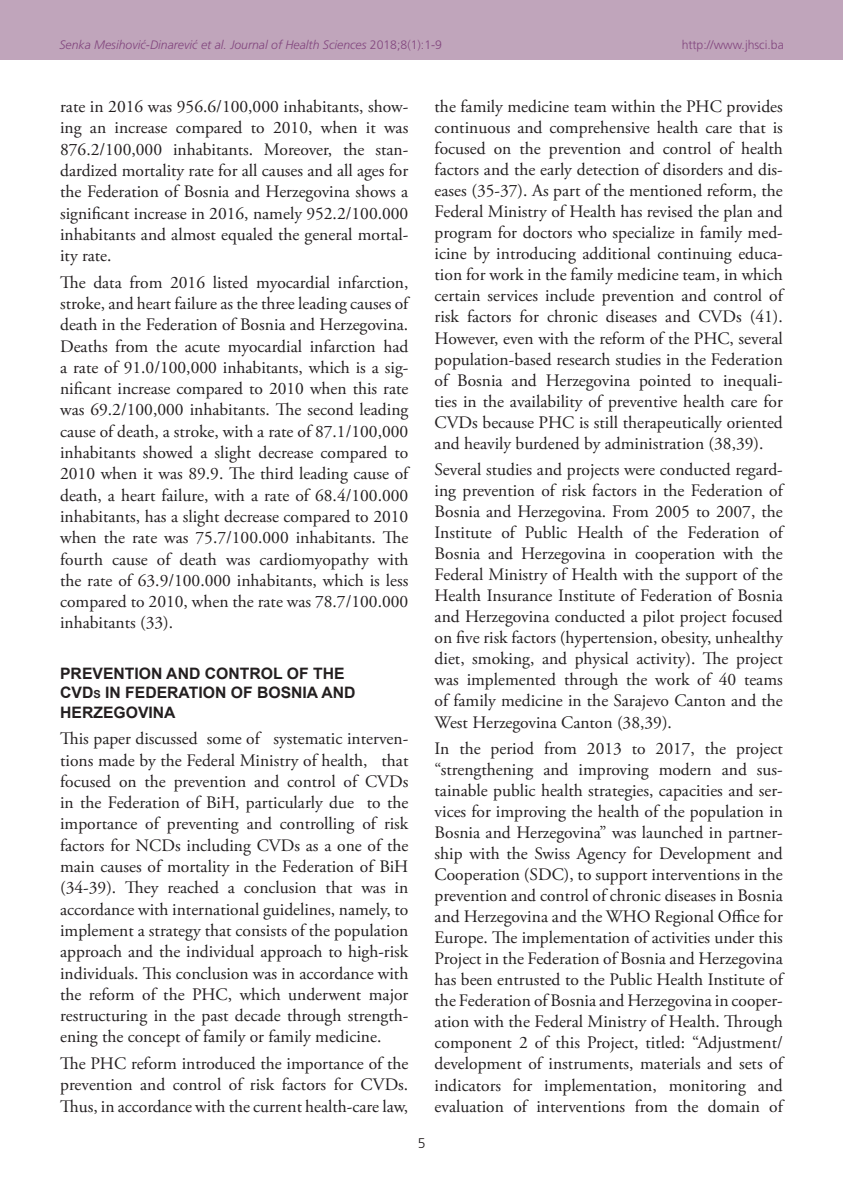
<style>
.page{position:relative;width:843px;height:1191px;background:#fff}
.page>*{position:absolute;margin:0;border:0;box-sizing:border-box;transform-origin:0 0}
.TX{font:17.5px/21px "Adobe Garamond Pro";color:#231f20;text-align:justify}
.t1{font:700 15.75px/19.6px "Arial";color:#231f20}
.t2{font:300 14px "Frutiger CE";color:#231f20}
.t3{font:italic 300 12.25px "Frutiger CE";color:#82467e}
.t4{font:300 12.25px "Frutiger CE";color:#82467e}
.s1{font-style:normal}
.s2{font-size:11.03px}
</style>
<div class="page">
<div style="left:0;top:0;width:843px;height:60px;background:#c0a5bb"></div>
<p class="t3" style="left:60px;top:37px;width:384px">Senka Mesihović-Dinarević et al. Journal of Health Sciences <span class="s1">2018;8(1):1-9</span></p>
<p class="t4" style="left:682px;top:37px;width:104px">http://www.jhsci.ba</p>
<p class="TX" style="left:60px;top:96px;width:350px">rate in 2016 was 956.6/100,000 inhabitants, show‑ ing an increase compared to 2010, when it was 876.2/100,000 inhabitants. Moreover, the stan‑ dardized mortality rate for all causes and all ages for the Federation of Bosnia and Herzegovina shows a significant increase in 2016, namely 952.2/100.000 inhabitants and almost equaled the general mortal‑ ity rate.</p>
<p class="TX" style="left:60px;top:272px;width:350px">The data from 2016 listed myocardial infarction, stroke, and heart failure as the three leading causes of death in the Federation of Bosnia and Herzegovina.<br>Deaths from the acute myocardial infarction had a rate of 91.0/100,000 inhabitants, which is a sig‑ nificant increase compared to 2010 when this rate was 69.2/100,000 inhabitants. The second leading cause of death, a stroke, with a rate of 87.1/100,000 inhabitants showed a slight decrease compared to 2010 when it was 89.9. The third leading cause of death, a heart failure, with a rate of 68.4/100.000 inhabitants, has a slight decrease compared to 2010 when the rate was 75.7/100.000 inhabitants. The fourth cause of death was cardiomyopathy with the rate of 63.9/100.000 inhabitants, which is less compared to 2010, when the rate was 78.7/100.000 inhabitants (33).</p>
<h1 class="t1" style="left:60px;top:664px;width:297px">PREVENTION AND CONTROL OF THE<br>CVD<span class="s2">s</span> IN FEDERATION OF BOSNIA AND<br>HERZEGOVINA</h1>
<p class="TX" style="left:60px;top:728px;width:350px">This paper discussed some of systematic interven‑ tions made by the Federal Ministry of health, that focused on the prevention and control of CVDs in the Federation of BiH, particularly due to the importance of preventing and controlling of risk factors for NCDs including CVDs as a one of the main causes of mortality in the Federation of BiH (34-39). They reached a conclusion that was in accordance with international guidelines, namely, to implement a strategy that consists of the population approach and the individual approach to high-risk individuals. This conclusion was in accordance with the reform of the PHC, which underwent major restructuring in the past decade through strength‑ ening the concept of family or family medicine.</p>
<p class="TX" style="left:60px;top:1053px;width:350px">The PHC reform introduced the importance of the prevention and control of risk factors for CVDs.<br>Thus, in accordance with the current health-care law,</p>
<p class="t2" style="left:418px;top:1134px;width:9px">5</p>
<p class="TX" style="left:435px;top:97px;width:350px">the family medicine team within the PHC provides continuous and comprehensive health care that is focused on the prevention and control of health factors and the early detection of disorders and dis‑ eases (35-37). As part of the mentioned reform, the Federal Ministry of Health has revised the plan and program for doctors who specialize in family med‑ icine by introducing additional continuing educa‑ tion for work in the family medicine team, in which certain services include prevention and control of risk factors for chronic diseases and CVDs (41).<br>However, even with the reform of the PHC, several population-based research studies in the Federation of Bosnia and Herzegovina pointed to inequali‑ ties in the availability of preventive health care for CVDs because PHC is still therapeutically oriented and heavily burdened by administration (38,39).</p>
<p class="TX" style="left:435px;top:459px;width:350px">Several studies and projects were conducted regard‑ ing prevention of risk factors in the Federation of Bosnia and Herzegovina. From 2005 to 2007, the Institute of Public Health of the Federation of Bosnia and Herzegovina in cooperation with the Federal Ministry of Health with the support of the Health Insurance Institute of Federation of Bosnia and Herzegovina conducted a pilot project focused on five risk factors (hypertension, obesity, unhealthy diet, smoking, and physical activity). The project was implemented through the work of 40 teams of family medicine in the Sarajevo Canton and the West Herzegovina Canton (38,39).</p>
<p class="TX" style="left:435px;top:738px;width:350px">In the period from 2013 to 2017, the project “strengthening and improving modern and sus‑ tainable public health strategies, capacities and ser‑ vices for improving the health of the population in Bosnia and Herzegovina” was launched in partner‑ ship with the Swiss Agency for Development and Cooperation (SDC), to support interventions in the prevention and control of chronic diseases in Bosnia and Herzegovina and the WHO Regional Office for Europe. The implementation of activities under this Project in the Federation of Bosnia and Herzegovina has been entrusted to the Public Health Institute of the Federation of Bosnia and Herzegovina in cooper‑ ation with the Federal Ministry of Health. Through component 2 of this Project, titled: “Adjustment/ development of instruments, materials and sets of indicators for implementation, monitoring and evaluation of interventions from the domain of</p>
</div>
